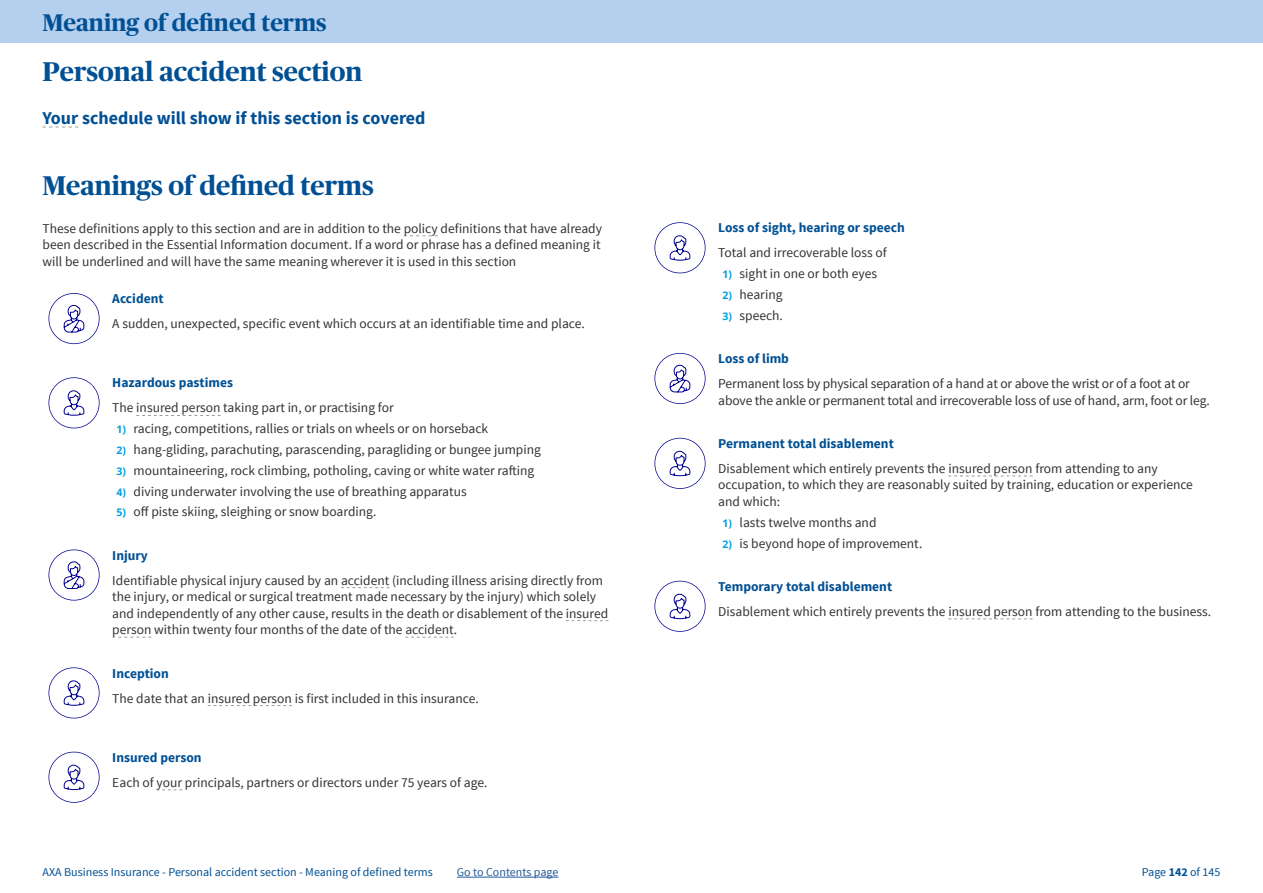
<style>
.page{position:relative;width:1263px;height:893px;background:#fff}
.page>*{position:absolute;margin:0;border:0;box-sizing:border-box;transform-origin:0 0}
.t1{font:700 27px "Publico Headline";color:#015094}
.t2{font:700 24px "Publico Headline";color:#015094}
.t3{font:700 18px "Source Sans Pro";color:#004f94}
.t4{font:13.5px/16.5px "Source Sans Pro";color:#333232}
.t5{font:700 13.5px "Source Sans Pro";color:#015094}
.t6{font:12px "Source Sans Pro";color:#015094}
.t7{font:12px "Source Sans Pro";color:#265a9b}
.s1{color:#015094}
.s2{font-family:"Open Sans";font-weight:700;font-size:10.5px;color:#009fe3}
.s3{font-weight:700}
</style>
<div class="page">
<div style="left:0;top:0;width:1263px;height:43px;background:#b5d0ee"></div>
<hr style="left:457px;top:877px;width:101px;height:1px;background:#265a9b">
<svg style="left:43px;top:127px;width:35px;height:1px"></svg>
<svg style="left:404px;top:235px;width:34px;height:1px"></svg>
<svg style="left:49px;top:293px;width:51px;height:51px"></svg>
<svg style="left:49px;top:377px;width:51px;height:51px"></svg>
<svg style="left:136px;top:415px;width:85px;height:1px"></svg>
<svg style="left:49px;top:549px;width:51px;height:51px"></svg>
<svg style="left:341px;top:587px;width:48px;height:1px"></svg>
<svg style="left:566px;top:620px;width:42px;height:1px"></svg>
<svg style="left:112px;top:637px;width:39px;height:1px"></svg>
<svg style="left:405px;top:637px;width:49px;height:1px"></svg>
<svg style="left:49px;top:667px;width:51px;height:51px"></svg>
<svg style="left:208px;top:705px;width:84px;height:1px"></svg>
<svg style="left:49px;top:752px;width:51px;height:51px"></svg>
<svg style="left:157px;top:789px;width:25px;height:1px"></svg>
<svg style="left:654px;top:222px;width:51px;height:51px"></svg>
<svg style="left:654px;top:353px;width:51px;height:51px"></svg>
<svg style="left:654px;top:438px;width:51px;height:51px"></svg>
<svg style="left:948px;top:476px;width:85px;height:1px"></svg>
<svg style="left:654px;top:581px;width:51px;height:51px"></svg>
<svg style="left:948px;top:618px;width:85px;height:1px"></svg>
<h2 class="t2" style="left:43px;top:5px;width:286px">Meaning of defined terms</h2>
<h1 class="t1" style="left:43px;top:52px;width:321px">Personal accident section</h1>
<h3 class="t3" style="left:43px;top:106px;width:385px"><span class="s1">Your</span> schedule will show if this section is covered</h3>
<h1 class="t1" style="left:43px;top:166px;width:333px">Meanings of defined terms</h1>
<p class="t4" style="left:43px;top:220px;width:561px;text-align:justify">These definitions apply to this section and are in addition to the policy definitions that have already been described in the Essential Information document. If a word or phrase has a defined meaning it will be underlined and will have the same meaning wherever it is used in this section</p>
<p class="t5" style="left:112px;top:290px;width:53px">Accident</p>
<p class="t4" style="left:112px;top:316px;width:474px">A sudden, unexpected, specific event which occurs at an identifiable time and place.</p>
<p class="t5" style="left:112px;top:374px;width:122px">Hazardous pastimes</p>
<p class="t4" style="left:112px;top:400px;width:283px">The insured person taking part in, or practising for</p>
<p class="t4" style="left:117px;top:421px;width:373px"><span class="s2">1)</span> racing, competitions, rallies or trials on wheels or on horseback</p>
<p class="t4" style="left:117px;top:441px;width:426px"><span class="s2">2)</span> hang-gliding, parachuting, parascending, paragliding or bungee jumping</p>
<p class="t4" style="left:117px;top:462px;width:419px"><span class="s2">3)</span> mountaineering, rock climbing, potholing, caving or white water rafting</p>
<p class="t4" style="left:117px;top:483px;width:352px"><span class="s2">4)</span> diving underwater involving the use of breathing apparatus</p>
<p class="t4" style="left:117px;top:504px;width:261px"><span class="s2">5)</span> off piste skiing, sleighing or snow boarding.</p>
<p class="t5" style="left:112px;top:546px;width:37px">Injury</p>
<p class="t4" style="left:112px;top:572px;width:497px">Identifiable physical injury caused by an accident (including illness arising directly from the injury, or medical or surgical treatment made necessary by the injury) which solely and independently of any other cause, results in the death or disablement of the insured person within twenty four months of the date of the accident.</p>
<p class="t5" style="left:112px;top:664px;width:58px">Inception</p>
<p class="t4" style="left:112px;top:690px;width:368px">The date that an insured person is first included in this insurance.</p>
<p class="t5" style="left:112px;top:749px;width:91px">Insured person</p>
<p class="t4" style="left:112px;top:774px;width:377px">Each of your principals, partners or directors under 75 years of age.</p>
<p class="t5" style="left:718px;top:219px;width:188px">Loss of sight, hearing or speech</p>
<p class="t4" style="left:718px;top:245px;width:170px">Total and irrecoverable loss of</p>
<p class="t4" style="left:722px;top:266px;width:156px"><span class="s2">1)</span> sight in one or both eyes</p>
<p class="t4" style="left:722px;top:286px;width:61px"><span class="s2">2)</span> hearing</p>
<p class="t4" style="left:722px;top:307px;width:62px"><span class="s2">3)</span> speech.</p>
<p class="t5" style="left:718px;top:350px;width:72px">Loss of limb</p>
<p class="t4" style="left:718px;top:376px;width:493px">Permanent loss by physical separation of a hand at or above the wrist or of a foot at or above the ankle or permanent total and irrecoverable loss of use of hand, arm, foot or leg.</p>
<p class="t5" style="left:718px;top:435px;width:177px">Permanent total disablement</p>
<p class="t4" style="left:718px;top:460px;width:476px">Disablement which entirely prevents the insured person from attending to any occupation, to which they are reasonably suited by training, education or experience and which:</p>
<p class="t4" style="left:722px;top:514px;width:155px"><span class="s2">1)</span> lasts twelve months and</p>
<p class="t4" style="left:722px;top:535px;width:201px"><span class="s2">2)</span> is beyond hope of improvement.</p>
<p class="t5" style="left:718px;top:578px;width:175px">Temporary total disablement</p>
<p class="t4" style="left:718px;top:603px;width:494px">Disablement which entirely prevents the insured person from attending to the business.</p>
<p class="t6" style="left:43px;top:865px;width:392px">AXA Business Insurance - Personal accident section - Meaning of defined terms</p>
<p class="t7" style="left:457px;top:865px;width:103px">Go to Contents page</p>
<p class="t6" style="left:1142px;top:865px;width:80px">Page <span class="s3">142</span> of 145</p>
</div>
